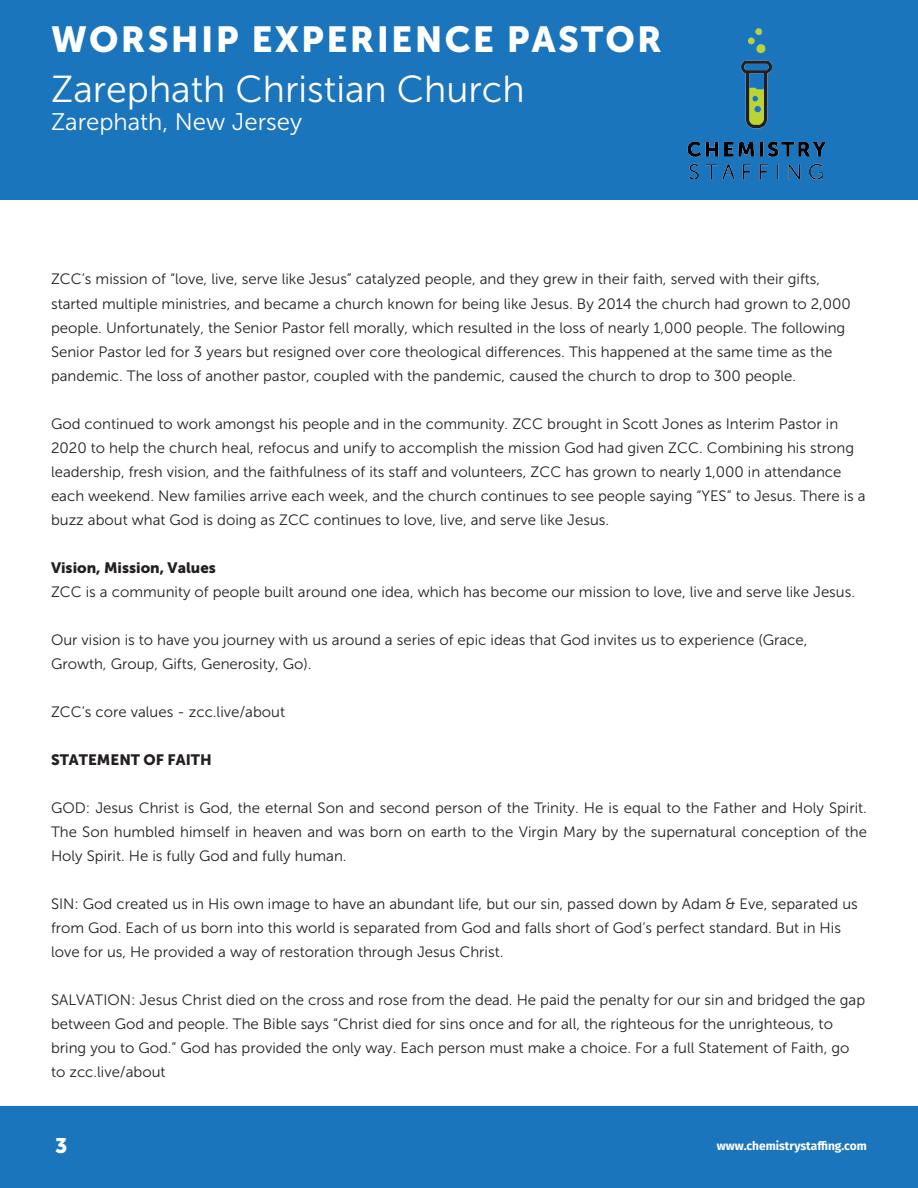
<style>
.page{position:relative;width:918px;height:1188px;background:#fff}
.page>*{position:absolute;margin:0;border:0;box-sizing:border-box;transform-origin:0 0}
.t1{font:37.5px "Museo Sans 300";color:#fff}
.t2{font:36px "Museo Sans 900";letter-spacing:.06em;color:#fff}
.t3{font:24px "Museo Sans 300";color:#fff}
.t4{font:21px "Museo Sans 900";color:#fff}
.t5{font:15px/24px "Museo Sans 300";color:#231f20}
.t6{font:15px "Museo Sans 900";color:#231f20}
.t7{font:700 12px "Fira Sans";color:#fff}
</style>
<div class="page">
<div style="left:0;top:1107px;width:918px;height:81px;background:#1b75bc"></div>
<div style="left:0;top:0;width:918px;height:200px;background:#1b75bc"></div>
<img style="left:633px;top:0;width:234px;height:193px">
<h2 class="t2" style="left:51px;top:19px;width:612px">WORSHIP EXPERIENCE PASTOR</h2>
<h1 class="t1" style="left:51px;top:69px;width:475px">Zarephath Christian Church</h1>
<h3 class="t3" style="left:51px;top:109px;width:253px">Zarephath, New Jersey</h3>
<p class="t5" style="left:51px;top:267px;width:801px">ZCC’s mission of “love, live, serve like Jesus” catalyzed people, and they grew in their faith, served with their gifts, started multiple ministries, and became a church known for being like Jesus. By 2014 the church had grown to 2,000 people. Unfortunately, the Senior Pastor fell morally, which resulted in the loss of nearly 1,000 people. The following Senior Pastor led for 3 years but resigned over core theological differences. This happened at the same time as the pandemic. The loss of another pastor, coupled with the pandemic, caused the church to drop to 300 people.</p>
<p class="t5" style="left:51px;top:412px;width:816px">God continued to work amongst his people and in the community. ZCC brought in Scott Jones as Interim Pastor in 2020 to help the church heal, refocus and unify to accomplish the mission God had given ZCC. Combining his strong leadership, fresh vision, and the faithfulness of its staff and volunteers, ZCC has grown to nearly 1,000 in attendance each weekend. New families arrive each week, and the church continues to see people saying “YES” to Jesus. There is a buzz about what God is doing as ZCC continues to love, live, and serve like Jesus.</p>
<p class="t6" style="left:51px;top:559px;width:166px">Vision, Mission, Values</p>
<p class="t5" style="left:51px;top:580px;width:806px">ZCC is a community of people built around one idea, which has become our mission to love, live and serve like Jesus.</p>
<p class="t5" style="left:51px;top:628px;width:758px">Our vision is to have you journey with us around a series of epic ideas that God invites us to experience (Grace,<br>Growth, Group, Gifts, Generosity, Go).</p>
<p class="t5" style="left:51px;top:700px;width:236px">ZCC’s core values - zcc.live/about</p>
<p class="t6" style="left:51px;top:751px;width:162px">STATEMENT OF FAITH</p>
<p class="t5" style="left:51px;top:796px;width:817px;text-align:justify">GOD: Jesus Christ is God, the eternal Son and second person of the Trinity. He is equal to the Father and Holy Spirit.<br>The Son humbled himself in heaven and was born on earth to the Virgin Mary by the supernatural conception of the Holy Spirit. He is fully God and fully human.</p>
<p class="t5" style="left:51px;top:892px;width:808px">SIN: God created us in His own image to have an abundant life, but our sin, passed down by Adam &amp; Eve, separated us from God. Each of us born into this world is separated from God and falls short of God’s perfect standard. But in His love for us, He provided a way of restoration through Jesus Christ.</p>
<p class="t5" style="left:51px;top:988px;width:816px">SALVATION: Jesus Christ died on the cross and rose from the dead. He paid the penalty for our sin and bridged the gap between God and people. The Bible says “Christ died for sins once and for all, the righteous for the unrighteous, to bring you to God.” God has provided the only way. Each person must make a choice. For a full Statement of Faith, go to zcc.live/about</p>
<h3 class="t4" style="left:55px;top:1133px;width:14px">3</h3>
<p class="t7" style="left:717px;top:1135px;width:151px">www.chemistrystaffing.com</p>
</div>
